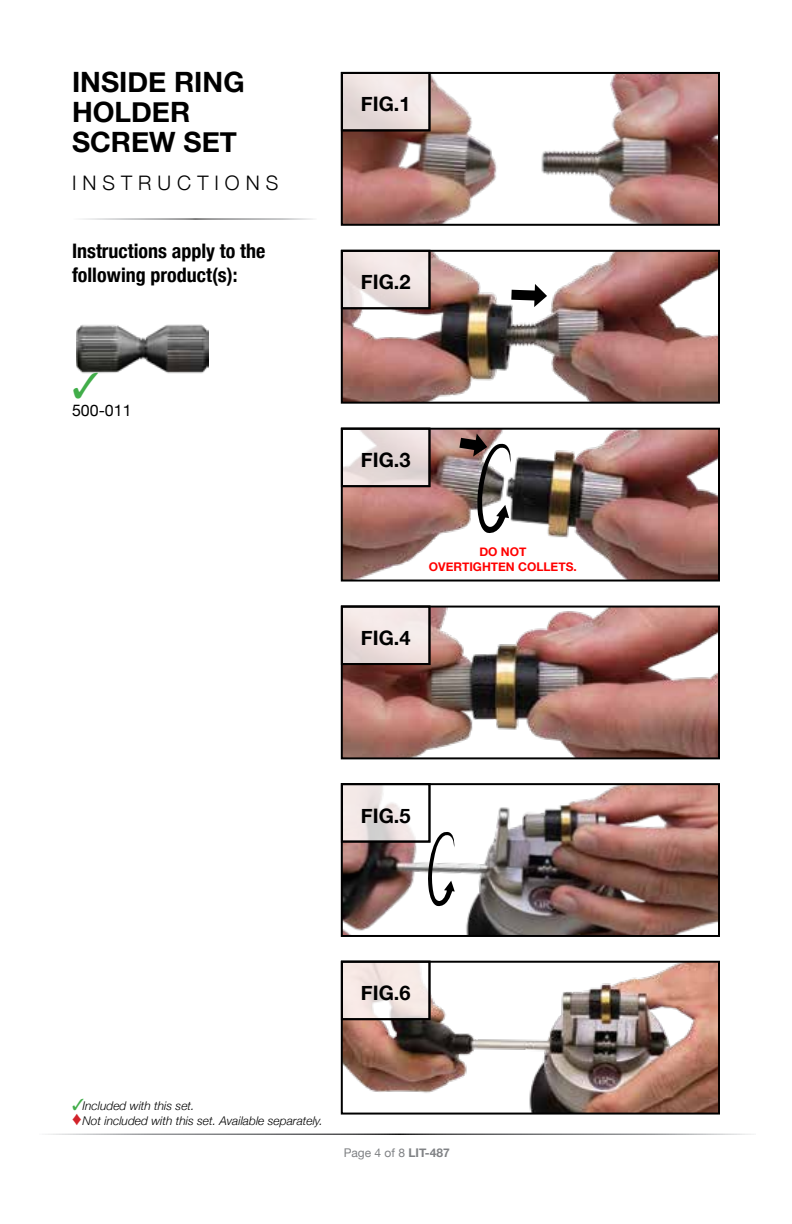
<style>
.page{position:relative;width:792px;height:1224px;background:#fff}
.page>*{position:absolute;margin:0;border:0;box-sizing:border-box;transform-origin:0 0}
.t1{font:700 28px/30px "Helvetica Neue";color:#000}
.t2{font:700 condensed 20px/24px "Helvetica Neue";color:#000}
.t3{font:700 20px "Helvetica Neue";color:#000}
.t4{font:300 20px "Helvetica Neue";letter-spacing:.3em;color:#000}
.t5{font:16px "Helvetica Neue";color:#000}
.t6{font:italic 300 12px/14.6px "Helvetica Neue";color:#000}
.t7{font:700 12px/14.4px "Helvetica Neue";color:#f00;text-align:center}
.t8{font:12px "Helvetica Neue";color:#808285}
.s1{color:#41ad49}
.s2{color:#d2232a}
.s3{font-weight:700}
</style>
<div class="page">
<img style="left:76px;top:324px;width:133px;height:50px">
<img style="left:344px;top:75px;width:373px;height:148px">
<div style="left:341px;top:72px;width:379px;height:154px;border:2px solid #000"></div>
<img style="left:344px;top:253px;width:373px;height:148px">
<div style="left:341px;top:250px;width:379px;height:154px;border:2px solid #000"></div>
<img style="left:344px;top:431px;width:373px;height:148px">
<div style="left:341px;top:428px;width:379px;height:154px;border:2px solid #000"></div>
<img style="left:344px;top:609px;width:373px;height:147px">
<div style="left:341px;top:606px;width:379px;height:153px;border:2px solid #000"></div>
<img style="left:344px;top:786px;width:373px;height:148px">
<div style="left:341px;top:783px;width:379px;height:154px;border:2px solid #000"></div>
<img style="left:344px;top:964px;width:373px;height:148px">
<div style="left:341px;top:961px;width:379px;height:154px;border:2px solid #000"></div>
<div style="left:342px;top:73px;width:87px;height:57px;background:linear-gradient(to right,#e3d7d5,#f6eceb)"></div>
<svg style="left:501px;top:284px;width:47px;height:23px"></svg>
<img style="left:449px;top:431px;width:63px;height:104px">
<svg style="left:428px;top:831px;width:27px;height:76px"></svg>
<div style="left:341px;top:72px;width:90px;height:59px;border:2px solid #000"></div>
<svg style="left:344px;top:253px;width:83px;height:53px;background:#ede2e1"></svg>
<div style="left:341px;top:250px;width:90px;height:59px;border:2px solid #000"></div>
<svg style="left:344px;top:431px;width:83px;height:53px;fill:#e6d9d8"></svg>
<div style="left:341px;top:428px;width:90px;height:59px;border:2px solid #000"></div>
<div style="left:342px;top:607px;width:87px;height:57px;background:linear-gradient(to right,#eadddc,#f5e9e8)"></div>
<div style="left:341px;top:606px;width:90px;height:59px;border:2px solid #000"></div>
<svg style="left:344px;top:786px;width:83px;height:54px"></svg>
<div style="left:341px;top:783px;width:90px;height:60px;border:2px solid #000"></div>
<svg style="left:344px;top:964px;width:83px;height:53px;background:#f3e7e4"></svg>
<div style="left:341px;top:961px;width:90px;height:59px;border:2px solid #000"></div>
<svg style="left:76px;top:373px;width:22px;height:1px"></svg>
<h1 class="t1" style="left:72px;top:68px;width:174px">INSIDE RING<br>HOLDER<br>SCREW SET</h1>
<h2 class="t4" style="left:72px;top:167px;width:208px">INSTRUCTIONS</h2>
<h2 class="t2" style="left:72px;top:238px;width:195px">Instructions apply to the following product(s):</h2>
<h3 class="t5" style="left:72px;top:398px;width:61px">500-011</h3>
<h2 class="t3" style="left:361px;top:89px;width:51px">FIG.1</h2>
<h2 class="t3" style="left:361px;top:266px;width:51px">FIG.2</h2>
<h2 class="t3" style="left:361px;top:444px;width:51px">FIG.3</h2>
<p class="t7" style="left:429px;top:545px;width:149px">DO NOT<br>OVERTIGHTEN COLLETS.</p>
<h2 class="t3" style="left:361px;top:622px;width:51px">FIG.4</h2>
<h2 class="t3" style="left:361px;top:800px;width:51px">FIG.5</h2>
<h2 class="t3" style="left:361px;top:977px;width:51px">FIG.6</h2>
<p class="t6" style="left:72px;top:1098px;width:252px"><span class="s1">✓</span>Included with this set.<br><span class="s2">♦</span>Not included with this set. Available separately.</p>
<p class="t8" style="left:344px;top:1145px;width:108px">Page 4 of 8 <span class="s3">LIT-487</span></p>
</div>
